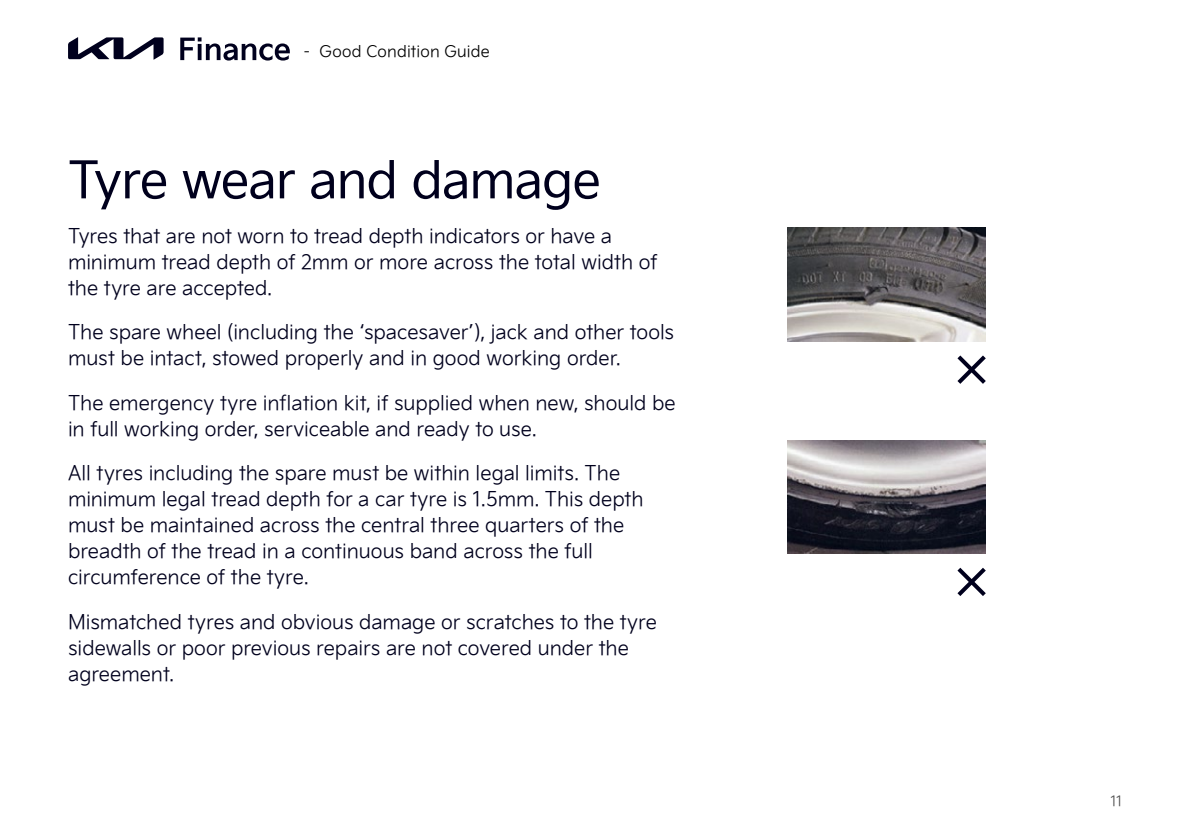
<style>
.page{position:relative;width:1191px;height:840px;background:#fff}
.page>*{position:absolute;margin:0;border:0;box-sizing:border-box;transform-origin:0 0}
.t1{font:50px "Kia Signature";letter-spacing:-.02em;color:#00001d}
.t2{font:300 20px/26px "Kia Signature";color:#00001d}
.t3{font:300 16px "Kia Signature";letter-spacing:.01em;color:#000}
.t4{font:300 14px "Kia Signature";color:#4d4d4d}
</style>
<div class="page">
<svg style="left:68px;top:37px;width:96px;height:23px"></svg>
<svg style="left:180px;top:37px;width:110px;height:23px"></svg>
<img style="left:787px;top:228px;width:198px;height:113px">
<img style="left:787px;top:440px;width:198px;height:113px">
<svg style="left:957px;top:567px;width:28px;height:28px"></svg>
<svg style="left:957px;top:355px;width:28px;height:28px"></svg>
<p class="t3" style="left:304px;top:39px;width:187px">- Good Condition Guide</p>
<h1 class="t1" style="left:68px;top:143px;width:534px">Tyre wear and damage</h1>
<p class="t2" style="left:68px;top:221px;width:591px">Tyres that are not worn to tread depth indicators or have a minimum tread depth of 2mm or more across the total width of the tyre are accepted.</p>
<p class="t2" style="left:68px;top:318px;width:607px">The spare wheel (including the ‘spacesaver’), jack and other tools must be intact, stowed properly and in good working order.</p>
<p class="t2" style="left:68px;top:388px;width:609px">The emergency tyre inflation kit, if supplied when new, should be in full working order, serviceable and ready to use.</p>
<p class="t2" style="left:68px;top:459px;width:577px">All tyres including the spare must be within legal limits. The minimum legal tread depth for a car tyre is 1.5mm. This depth must be maintained across the central three quarters of the breadth of the tread in a continuous band across the full circumference of the tyre.</p>
<p class="t2" style="left:68px;top:607px;width:590px">Mismatched tyres and obvious damage or scratches to the tyre sidewalls or poor previous repairs are not covered under the agreement.</p>
<p class="t4" style="left:1110px;top:790px;width:13px">11</p>
</div>
